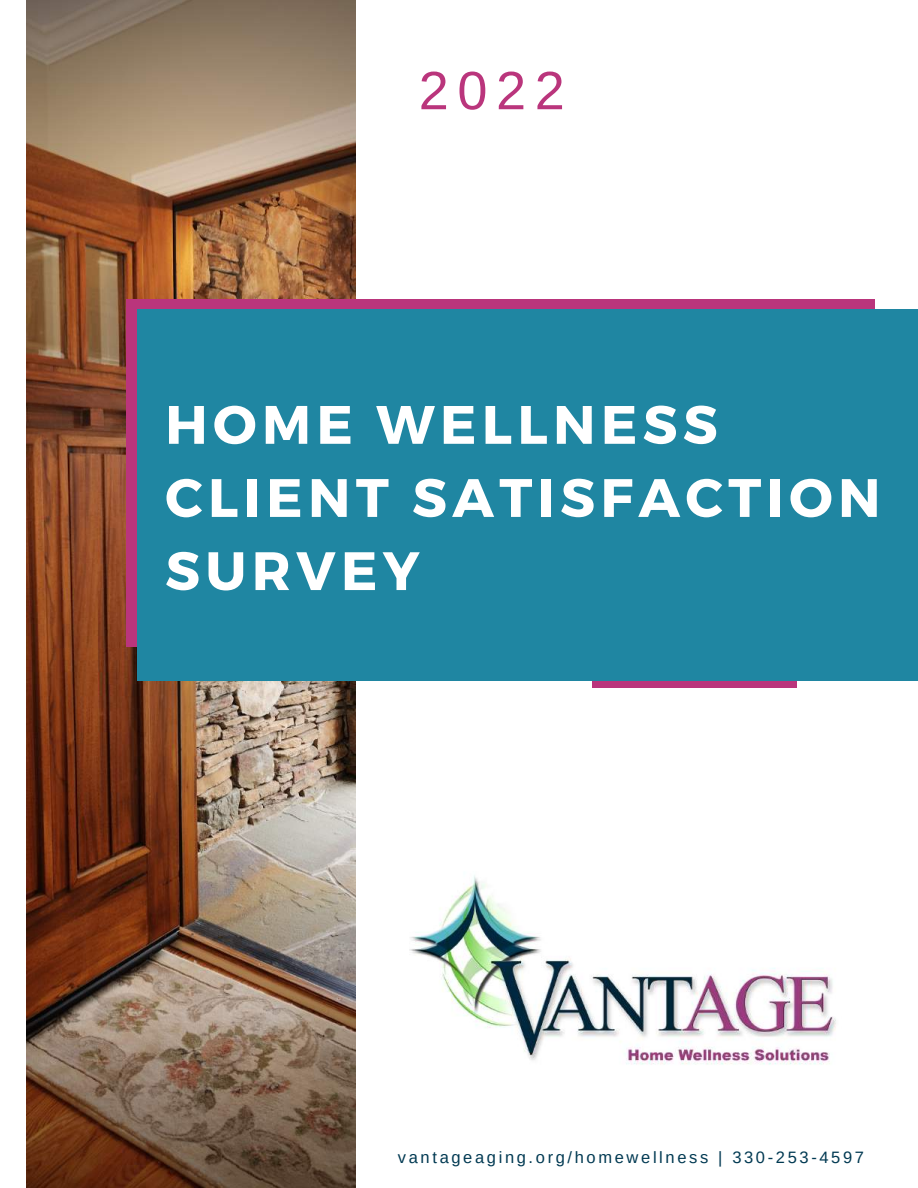
<style>
.page{position:relative;width:918px;height:1188px;background:#fff}
.page>*{position:absolute;margin:0;border:0;box-sizing:border-box;transform-origin:0 0}
.t1{font:700 54px/73.2px "Montserrat";letter-spacing:.1em;color:#fff}
.t2{font:54px "Arimo";color:#ba357c}
.t3{font:16.5px "Arimo";letter-spacing:.16em;color:#003952}
</style>
<div class="page">
<img style="left:409px;top:875px;width:427px;height:190px">
<img style="left:26px;top:0;width:330px;height:1188px">
<div style="left:127px;top:299px;width:748px;height:348px;background:#ba357c"></div>
<div style="left:593px;top:592px;width:204px;height:95px;background:#ba357c"></div>
<div style="left:137px;top:309px;width:781px;height:372px;background:#1f86a2"></div>
<h1 class="t2" style="left:419px;top:60px;width:148px">2022</h1>
<h1 class="t1" style="left:165px;top:385px;width:717px">HOME WELLNESS<br>CLIENT SATISFACTION<br>SURVEY</h1>
<p class="t3" style="left:398px;top:1148px;width:468px">vantageaging.org/homewellness | 330-253-4597</p>
</div>
